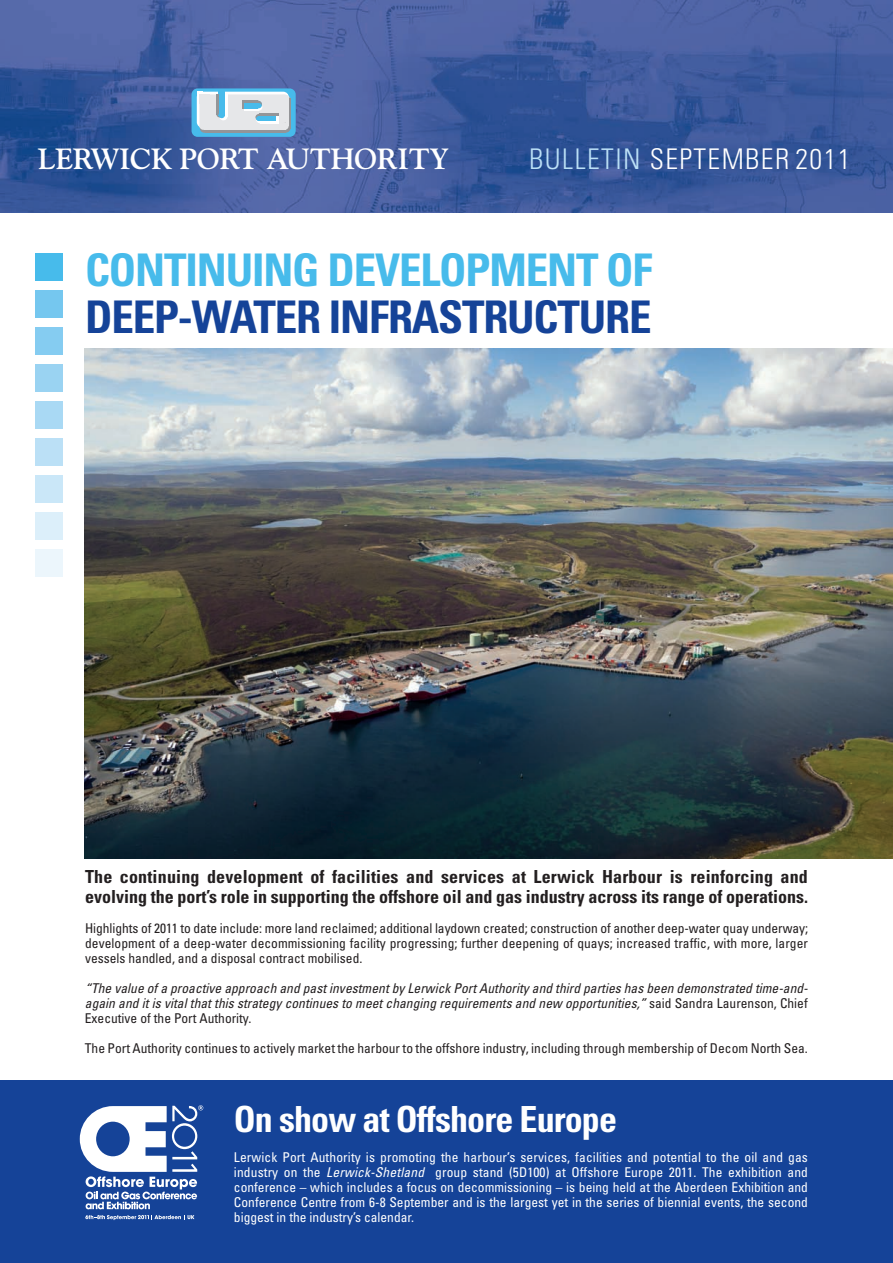
<style>
.page{position:relative;width:893px;height:1263px;background:#fff}
.page>*{position:absolute;margin:0;border:0;box-sizing:border-box;transform-origin:0 0}
.t1{font:700 condensed 45px "Univers";letter-spacing:-.025em;color:#154398}
.t2{font:700 condensed 45px "Univers";letter-spacing:-.025em;color:#47bbeb}
.t3{font:700 condensed 36px "Univers";letter-spacing:-.025em;color:#fff}
.t4{font:700 29.1px "Goudy";letter-spacing:-.01em;color:#fff}
.t5{font:300 condensed 28.5px "Univers";letter-spacing:.05em;color:#fff}
.t6{font:700 condensed 18px/19.5px "Univers";color:#231f20}
.t7{font:condensed 13.5px/15px "Univers";color:#231f20;text-align:justify}
.t8{font:condensed 13.5px/15px "Univers";color:#fff;text-align:justify}
.t9{font:italic condensed 13.5px/15px "Univers";letter-spacing:.005em;color:#231f20;text-align:justify}
.s1{color:#bbe0f6}
.s2{font-style:normal}
.s3{font-style:italic}
</style>
<div class="page">
<div style="left:0;top:1080px;width:893px;height:183px;background:#154398"></div>
<img style="left:85px;top:349px;width:808px;height:510px">
<img style="left:0;top:0;width:893px;height:213px">
<div style="left:192px;top:88px;width:104px;height:49px;background:#47bbeb;border-radius:6px"></div>
<div style="left:197px;top:92px;width:6px;height:7px;background:#fff"></div>
<div style="left:197px;top:92px;width:92px;height:36px;background:#fff;border-radius:6px"></div>
<div style="left:199px;top:94px;width:91px;height:38px;background:#e6e7e9;border-radius:6px"></div>
<svg style="left:219px;top:111px;width:9px;height:9px"></svg>
<div style="left:199px;top:94px;width:11px;height:10px;background:#e6e7e9"></div>
<hr style="left:225px;top:94px;width:3px;height:22px;background:#fff">
<div style="left:216px;top:111px;width:7px;height:6px;background:#939598;border-radius:50%"></div>
<div style="left:218px;top:91px;width:7px;height:24px;background:#47bbeb"></div>
<hr style="left:245px;top:108px;width:14px;height:3px;background:#fff">
<hr style="left:289px;top:99px;width:2px;height:30px;background:#939598">
<hr style="left:205px;top:130px;width:81px;height:3px;background:#939598">
<hr style="left:216px;top:94px;width:2px;height:21px;background:#939598">
<div style="left:281px;top:122px;width:10px;height:11px;background:#939598;border-radius:50%"></div>
<div style="left:200px;top:125px;width:9px;height:8px;background:#939598;border-radius:50%"></div>
<div style="left:200px;top:123px;width:7px;height:7px;background:#e6e7e9;border-radius:50%"></div>
<div style="left:218px;top:112px;width:7px;height:6px;background:#47bbeb;border-radius:50%"></div>
<div style="left:204px;top:124px;width:8px;height:6px;background:#e6e7e9"></div>
<svg style="left:242px;top:101px;width:3px;height:8px"></svg>
<div style="left:254px;top:101px;width:8px;height:7px;background:#939598;border-radius:50%"></div>
<svg style="left:256px;top:115px;width:33px;height:15px"></svg>
<svg style="left:258px;top:103px;width:4px;height:5px"></svg>
<hr style="left:259px;top:116px;width:17px;height:3px;background:#47bbeb">
<hr style="left:259px;top:118px;width:17px;height:3px;background:#47bbeb">
<div style="left:244px;top:103px;width:14px;height:5px;background:#47bbeb"></div>
<hr style="left:243px;top:100px;width:15px;height:3px;background:#939598">
<hr style="left:259px;top:114px;width:20px;height:2px;background:#939598">
<div style="left:35px;top:254px;width:28px;height:27px;background:#47bbeb"></div>
<div style="left:35px;top:291px;width:28px;height:27px;background:#75c7ef"></div>
<div style="left:35px;top:328px;width:28px;height:27px;background:#85ccf1"></div>
<div style="left:35px;top:365px;width:28px;height:27px;background:#9ad3f2"></div>
<div style="left:35px;top:402px;width:28px;height:27px;background:#a9d9f4"></div>
<div style="left:35px;top:439px;width:28px;height:27px;background:#bbe0f6"></div>
<div style="left:35px;top:476px;width:28px;height:27px;background:#cae7f8"></div>
<div style="left:35px;top:513px;width:28px;height:27px;background:#dceffa"></div>
<div style="left:35px;top:550px;width:28px;height:27px;background:#ecf6fc"></div>
<svg style="left:85px;top:1215px;width:109px;height:5px"></svg>
<svg style="left:80px;top:1105px;width:123px;height:104px"></svg>
<h3 class="t4" style="left:38px;top:142px;width:412px">LERWICK PORT AUTHORITY</h3>
<h3 class="t5" style="left:529px;top:149px;width:323px"><span class="s1">BULLETIN</span> SEPTEMBER 2011</h3>
<h1 class="t2" style="left:85px;top:254px;width:569px">CONTINUING DEVELOPMENT OF</h1>
<h1 class="t1" style="left:85px;top:300px;width:568px">DEEP-WATER INFRASTRUCTURE</h1>
<h3 class="t6" style="left:85px;top:869px;width:724px">The continuing development of facilities and services at Lerwick Harbour is reinforcing and evolving the port’s role in supporting the offshore oil and gas industry across its range of operations.</h3>
<p class="t7" style="left:85px;top:922px;width:724px">Highlights of 2011 to date include: more land reclaimed; additional laydown created; construction of another deep-water quay underway; development of a deep-water decommissioning facility progressing; further deepening of quays; increased traffic, with more, larger vessels handled, and a disposal contract mobilised.</p>
<p class="t9" style="left:85px;top:982px;width:724px">“The value of a proactive approach and past investment by Lerwick Port Authority and third parties has been demonstrated time-and&shy;again and it is vital that this strategy continues to meet changing requirements and new opportunities,” <span class="s2">said Sandra Laurenson, Chief Executive of the Port Authority.</span></p>
<p class="t7" style="left:85px;top:1042px;width:724px">The Port Authority continues to actively market the harbour to the offshore industry, including through membership of Decom North Sea.</p>
<h2 class="t3" style="left:234px;top:1106px;width:385px">On show at Offshore Europe</h2>
<p class="t8" style="left:234px;top:1150px;width:576px">Lerwick Port Authority is promoting the harbour’s services, facilities and potential to the oil and gas industry on the <span class="s3">Lerwick-Shetland</span> group stand (5D100) at Offshore Europe 2011. The exhibition and conference – which includes a focus on decommissioning – is being held at the Aberdeen Exhibition and Conference Centre from 6-8 September and is the largest yet in the series of biennial events, the second biggest in the industry’s calendar.</p>
</div>
